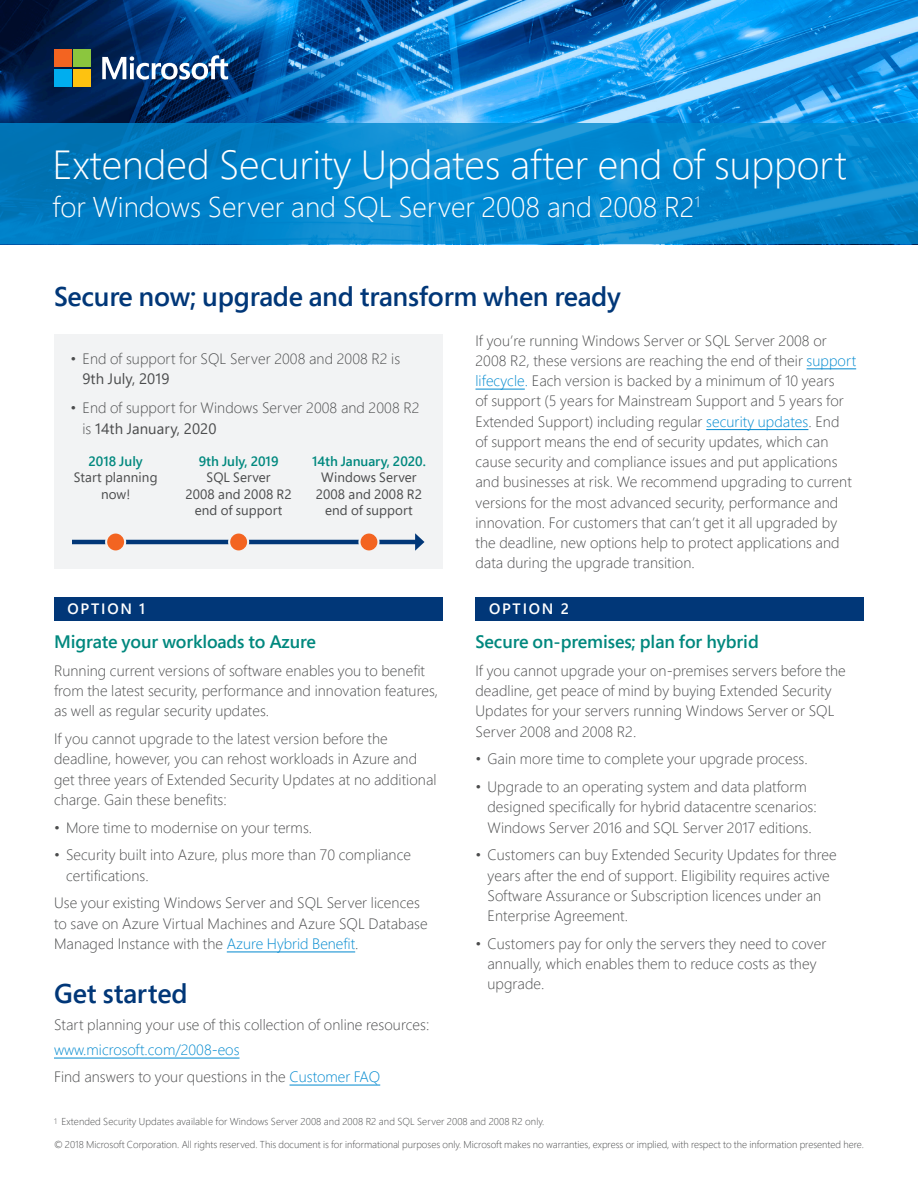
<style>
.page{position:relative;width:918px;height:1188px;background:#fff}
.page>*{position:absolute;margin:0;border:0;box-sizing:border-box;transform-origin:0 0}
.Subhead_B{font:300 40.5px "Segoe Pro";color:#fff}
.Subhead_B-2{font:300 28.5px "Segoe Pro";color:#fff}
.Subhead{font:600 27px "Segoe Pro";letter-spacing:-.01em;color:#013778}
.B_Sub_subhead{font:600 27px "Segoe Pro";letter-spacing:-.005em;color:#013778}
.B_Sub_subhead-2{font:600 18px "Segoe Pro";letter-spacing:-.005em;color:#00887e}
.New_Bullet{font:300 15px/20.2px "Segoe Pro";letter-spacing:.005em;color:#4b4c4d}
.New_Body_2{font:300 15px/20.2px "Segoe Pro";letter-spacing:.005em;color:#4b4c4d}
.New_Body_2-2{font:300 15px "Segoe Pro";color:#0089cf}
.B_Sub_subhead-3{font:600 15px "Segoe Pro";letter-spacing:.12em;color:#fff}
.New_Body_2-3{font:13.5px/16.5px "Segoe Pro";letter-spacing:.005em;color:#4b4c4d;text-align:center}
.B_Sub_subhead-4{font:600 13.5px "Segoe Pro";letter-spacing:-.005em;color:#00887e}
.Body_text{font:300 10.05px "Segoe UI";color:#4b4c4d}
.Footnote{font:300 10.05px "Segoe Pro";letter-spacing:.005em;color:#4b4c4d}
.s1{color:#0089cf}
.s2{font-weight:400}
.s3{font-size:7.8px}
</style>
<div class="page">
<img style="left:0;top:0;width:918px;height:124px">
<svg style="left:102px;top:55px;width:126px;height:25px"></svg>
<div style="left:54px;top:50px;width:18px;height:17px;background:#f36421"></div>
<div style="left:73px;top:50px;width:18px;height:17px;background:#8bc63e"></div>
<div style="left:54px;top:69px;width:18px;height:18px;background:#00aeef"></div>
<div style="left:73px;top:69px;width:18px;height:18px;background:#fec210"></div>
<svg style="left:0;top:124px;width:918px;height:120px;background:#0584cb"></svg>
<hr style="left:807px;top:368px;width:49px;height:1px;background:#0089cf">
<hr style="left:476px;top:389px;width:49px;height:1px;background:#0089cf">
<hr style="left:706px;top:429px;width:102px;height:1px;background:#0089cf">
<div style="left:54px;top:335px;width:388px;height:234px;background:#f2f3f4"></div>
<hr style="left:72px;top:540px;width:348px;height:4px;background:#013778">
<svg style="left:415px;top:533px;width:9px;height:18px"></svg>
<svg style="left:106px;top:532px;width:19px;height:20px"></svg>
<div style="left:105px;top:531px;width:21px;height:22px;border:2px solid #f2f3f4;border-radius:50%"></div>
<svg style="left:229px;top:532px;width:19px;height:20px"></svg>
<div style="left:228px;top:531px;width:21px;height:22px;border:2px solid #f2f3f4;border-radius:50%"></div>
<svg style="left:359px;top:532px;width:19px;height:20px"></svg>
<div style="left:358px;top:531px;width:22px;height:22px;border:2px solid #f2f3f4;border-radius:50%"></div>
<hr style="left:227px;top:952px;width:128px;height:1px;background:#0089cf">
<div style="left:54px;top:597px;width:388px;height:24px;background:#013778"></div>
<div style="left:476px;top:597px;width:388px;height:24px;background:#013778"></div>
<hr style="left:54px;top:1058px;width:186px;height:1px;background:#0089cf">
<hr style="left:290px;top:1085px;width:90px;height:1px;background:#0089cf">
<p class="Subhead_B" style="left:52px;top:137px;width:796px">Extended Security Updates after end of support</p>
<p class="Subhead_B-2" style="left:52px;top:187px;width:649px">for Windows Server and SQL Server 2008 and 2008 R2<sup>1</sup></p>
<p class="Subhead" style="left:54px;top:278px;width:568px">Secure now; upgrade and transform when ready</p>
<p class="New_Bullet" style="left:476px;top:330px;width:382px">If you’re running Windows Server or SQL Server 2008 or 2008 R2, these versions are reaching the end of their <span class="s1">support lifecycle.</span> Each version is backed by a minimum of 10 years<br>of support (5 years for Mainstream Support and 5 years for Extended Support) including regular <span class="s1">security updates</span>. End<br>of support means the end of security updates, which can cause security and compliance issues and put applications and businesses at risk. We recommend upgrading to current versions for the most advanced security, performance and innovation. For customers that can’t get it all upgraded by the deadline, new options help to protect applications and data during the upgrade transition.</p>
<p class="New_Bullet" style="left:82px;top:348px;width:319px;text-indent:-12px">• End of support for SQL Server 2008 and 2008 R2 is<br><span class="s2">9th July, 2019</span></p>
<p class="New_Bullet" style="left:82px;top:397px;width:339px;text-indent:-12px">• End of support for Windows Server 2008 and 2008 R2 is <span class="s2">14th January, 2020</span></p>
<p class="B_Sub_subhead-4" style="left:88px;top:452px;width:56px">2018 July</p>
<p class="New_Body_2-3" style="left:74px;top:469px;width:85px">Start planning now!</p>
<p class="B_Sub_subhead-4" style="left:199px;top:452px;width:81px">9th July, 2019</p>
<p class="New_Body_2-3" style="left:186px;top:469px;width:108px">SQL Server<br>2008 and 2008 R2</p>
<p class="New_Body_2-3" style="left:195px;top:502px;width:89px">end of support</p>
<p class="B_Sub_subhead-4" style="left:312px;top:452px;width:115px">14th January, 2020.</p>
<p class="New_Body_2-3" style="left:316px;top:469px;width:108px">Windows Server<br>2008 and 2008 R2</p>
<p class="New_Body_2-3" style="left:325px;top:502px;width:89px">end of support</p>
<p class="B_Sub_subhead-3" style="left:68px;top:599px;width:79px">OPTION 1</p>
<p class="B_Sub_subhead-3" style="left:489px;top:599px;width:82px">OPTION 2</p>
<p class="B_Sub_subhead-2" style="left:54px;top:630px;width:263px">Migrate your workloads to Azure</p>
<p class="New_Body_2" style="left:54px;top:660px;width:386px">Running current versions of software enables you to benefit from the latest security, performance and innovation features, as well as regular security updates.</p>
<p class="New_Body_2" style="left:54px;top:728px;width:384px">If you cannot upgrade to the latest version before the deadline, however, you can rehost workloads in Azure and get three years of Extended Security Updates at no additional charge. Gain these benefits:</p>
<p class="New_Bullet" style="left:54px;top:817px;width:260px">• More time to modernise on your terms.</p>
<p class="New_Bullet" style="left:66px;top:845px;width:347px;text-indent:-12px">• Security built into Azure, plus more than 70 compliance certifications.</p>
<p class="New_Body_2" style="left:54px;top:893px;width:375px">Use your existing Windows Server and SQL Server licences to save on Azure Virtual Machines and Azure SQL Database<br>Managed Instance with the <span class="s1">Azure Hybrid Benefit</span>.</p>
<p class="B_Sub_subhead" style="left:54px;top:975px;width:135px">Get started</p>
<p class="New_Body_2" style="left:54px;top:1014px;width:377px">Start planning your use of this collection of online resources:</p>
<p class="New_Body_2-2" style="left:54px;top:1039px;width:187px">www.microsoft.com/2008-eos</p>
<p class="New_Body_2" style="left:54px;top:1066px;width:328px">Find answers to your questions in the <span class="s1">Customer FAQ</span></p>
<p class="B_Sub_subhead-2" style="left:476px;top:630px;width:285px">Secure on-premises; plan for hybrid</p>
<p class="New_Body_2" style="left:476px;top:660px;width:372px">If you cannot upgrade your on-premises servers before the deadline, get peace of mind by buying Extended Security Updates for your servers running Windows Server or SQL Server 2008 and 2008 R2.</p>
<p class="New_Bullet" style="left:476px;top:749px;width:334px">• Gain more time to complete your upgrade process.</p>
<p class="New_Bullet" style="left:488px;top:776px;width:331px;text-indent:-12px">• Upgrade to an operating system and data platform designed specifically for hybrid datacentre scenarios:<br>Windows Server 2016 and SQL Server 2017 editions.</p>
<p class="New_Bullet" style="left:488px;top:845px;width:351px;text-indent:-12px">• Customers can buy Extended Security Updates for three years after the end of support. Eligibility requires active Software Assurance or Subscription licences under an Enterprise Agreement.</p>
<p class="New_Bullet" style="left:488px;top:933px;width:340px;text-indent:-12px">• Customers pay for only the servers they need to cover annually, which enables them to reduce costs as they upgrade.</p>
<p class="Footnote" style="left:54px;top:1115px;width:492px"><span class="s3">1</span> Extended Security Updates available for Windows Server 2008 and 2008 R2 and SQL Server 2008 and 2008 R2 only.</p>
<p class="Body_text" style="left:54px;top:1137px;width:812px">© 2018 Microsoft Corporation. All rights reserved. This document is for informational purposes only. Microsoft makes no warranties, express or implied, with respect to the information presented here.</p>
</div>
